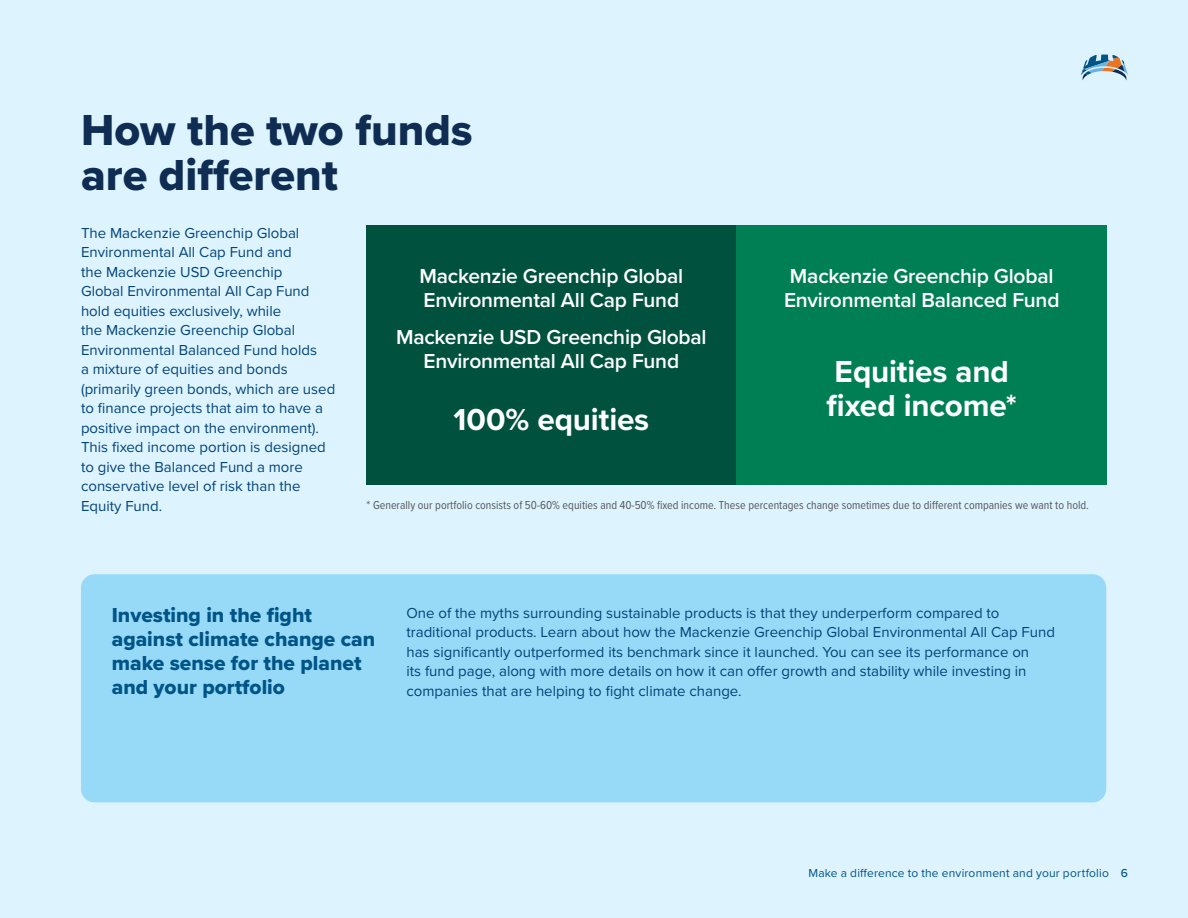
<style>
.page{position:relative;width:1188px;height:918px;background:#ddf4ff}
.page>*{position:absolute;margin:0;border:0;box-sizing:border-box;transform-origin:0 0}
.Heading_level_2_-_Proxima{font:45px/45px "Proxima Nova Extrabld";color:#0f2d52}
.MI_-_Brochure_-_TOC_-_Body_-_Section_End{font:700 31.5px/34.5px "Proxima Nova";letter-spacing:-.005em;color:#fff}
.MI_-_Brochure_-_Table_-_Body_Copy{font:600 21px/24px "Proxima Nova";letter-spacing:-.01em;color:#fff}
.Heading_Level_3_-_MI_blue{font:21px/24px "Proxima Nova Extrabld";color:#005486}
.body_copy{font:15px/19.5px "Proxima Nova";color:#034477}
.legal{font:12px "Proxima Nova Cond";color:#58595b}
.t1{font:12px "Proxima Nova";letter-spacing:.015em;color:#005486}
.s1{font-weight:500}
</style>
<div class="page">
<div style="left:81px;top:574px;width:1025px;height:228px;background:#97daf8;border-radius:14px"></div>
<svg style="left:1081px;top:55px;width:47px;height:26px"></svg>
<div style="left:366px;top:226px;width:371px;height:259px;background:#00513e"></div>
<div style="left:737px;top:226px;width:370px;height:259px;background:#007f54"></div>
<h2 class="Heading_level_2_-_Proxima" style="left:81px;top:106px;width:393px">How the two funds are different</h2>
<p class="body_copy" style="left:81px;top:222px;width:256px">The Mackenzie Greenchip Global<br>Environmental All Cap Fund and<br>the Mackenzie USD Greenchip<br>Global Environmental All Cap Fund hold equities exclusively, while<br>the Mackenzie Greenchip Global<br>Environmental Balanced Fund holds<br>a mixture of equities and bonds (primarily green bonds, which are used to finance projects that aim to have a positive impact on the environment).<br>This fixed income portion is designed to give the Balanced Fund a more conservative level of risk than the<br>Equity Fund.</p>
<p class="MI_-_Brochure_-_Table_-_Body_Copy" style="left:420px;top:263px;width:265px">Mackenzie Greenchip Global<br>Environmental All Cap Fund</p>
<p class="MI_-_Brochure_-_Table_-_Body_Copy" style="left:396px;top:325px;width:312px;text-align:center">Mackenzie USD Greenchip Global<br>Environmental All Cap Fund</p>
<p class="MI_-_Brochure_-_TOC_-_Body_-_Section_End" style="left:453px;top:401px;width:197px">100% equities</p>
<p class="MI_-_Brochure_-_Table_-_Body_Copy" style="left:784px;top:263px;width:277px">Mackenzie Greenchip Global<br>Environmental Balanced Fund</p>
<p class="MI_-_Brochure_-_TOC_-_Body_-_Section_End" style="left:827px;top:353px;width:192px">Equities and fixed income*</p>
<p class="legal" style="left:367px;top:496px;width:724px">* Generally our portfolio consists of 50-60% equities and 40-50% fixed income. These percentages change sometimes due to different companies we want to hold.</p>
<h3 class="Heading_Level_3_-_MI_blue" style="left:112px;top:603px;width:265px">Investing in the fight against climate change can make sense for the planet and your portfolio</h3>
<p class="body_copy" style="left:406px;top:602px;width:650px">One of the myths surrounding sustainable products is that they underperform compared to traditional products. Learn about how the Mackenzie Greenchip Global Environmental All Cap Fund has significantly outperformed its benchmark since it launched. You can see its performance on<br>its fund page, along with more details on how it can offer growth and stability while investing in companies that are helping to fight climate change.</p>
<p class="t1" style="left:808px;top:864px;width:321px">Make a difference to the environment and your portfolio <span class="s1">6</span></p>
</div>
